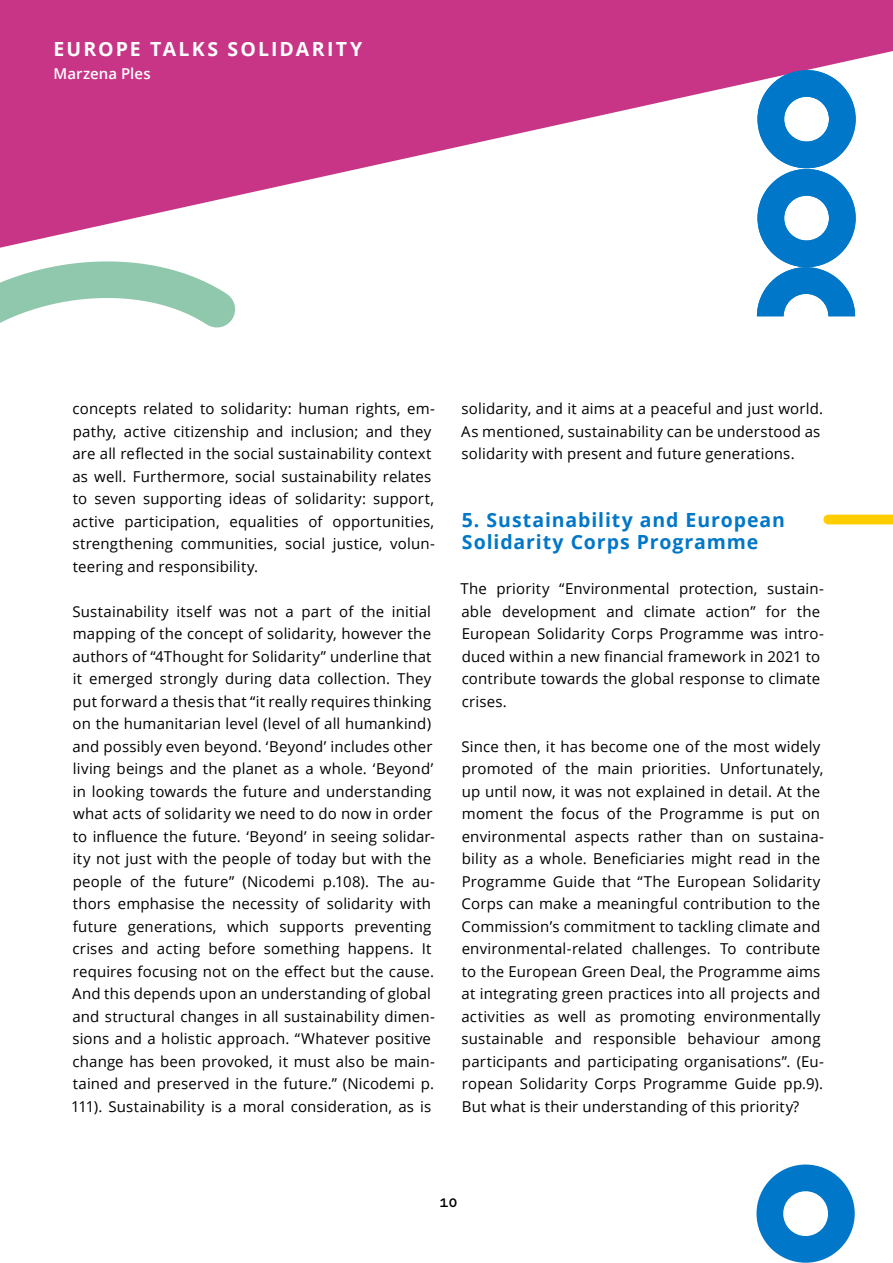
<style>
.page{position:relative;width:893px;height:1263px;background:#fff}
.page>*{position:absolute;margin:0;border:0;box-sizing:border-box;transform-origin:0 0}
.t1{font:700 19.5px/22.5px "Open Sans";letter-spacing:.045em;color:#0077c8}
.t2{font:700 19.5px "Open Sans";letter-spacing:.11em;color:#fff}
.t3{font:15px/22.5px "Open Sans";letter-spacing:.01em;color:#000}
.t4{font:600 15px "Open Sans";letter-spacing:.005em;color:#fff}
.t5{font:700 15px "Pitch";color:#000}
</style>
<div class="page">
<svg style="left:756px;top:1164px;width:99px;height:99px"></svg>
<svg style="left:0;top:261px;width:236px;height:67px"></svg>
<svg style="left:0;top:0;width:893px;height:248px;fill:#c83486"></svg>
<svg style="left:757px;top:70px;width:99px;height:246px"></svg>
<svg style="left:823px;top:515px;width:70px;height:9px"></svg>
<h1 class="t2" style="left:54px;top:41px;width:310px">EUROPE TALKS SOLIDARITY</h1>
<p class="t4" style="left:54px;top:67px;width:99px">Marzena Ples</p>
<p class="t3" style="left:72px;top:399px;width:364px">concepts related to solidarity: human rights, em&shy;pathy, active citizenship and inclusion; and they are all reflected in the social sustainability context as well. Furthermore, social sustainability relates to seven supporting ideas of solidarity: support, active participation, equalities of opportunities, strengthening communities, social justice, volun&shy;teering and responsibility.</p>
<p class="t3" style="left:71px;top:601px;width:365px">Sustainability itself was not a part of the initial mapping of the concept of solidarity, however the authors of “4Thought for Solidarity” underline that it emerged strongly during data collection. They put forward a thesis that “it really requires thinking on the humanitarian level (level of all humankind) and possibly even beyond. ‘Beyond’ includes other living beings and the planet as a whole. ‘Beyond’ in looking towards the future and understanding what acts of solidarity we need to do now in order to influence the future. ‘Beyond’ in seeing solidar&shy;ity not just with the people of today but with the people of the future” (Nicodemi p.108). The au&shy;thors emphasise the necessity of solidarity with future generations, which supports preventing crises and acting before something happens. It requires focusing not on the effect but the cause.<br>And this depends upon an understanding of global and structural changes in all sustainability dimen&shy;sions and a holistic approach. “Whatever positive change has been provoked, it must also be main&shy;tained and preserved in the future.” (Nicodemi p.<br>111). Sustainability is a moral consideration, as is</p>
<p class="t3" style="left:461px;top:399px;width:363px">solidarity, and it aims at a peaceful and just world.<br>As mentioned, sustainability can be understood as solidarity with present and future generations.</p>
<h1 class="t1" style="left:462px;top:510px;width:325px">5. Sustainability and European<br>Solidarity Corps Programme</h1>
<p class="t3" style="left:460px;top:579px;width:365px">The priority “Environmental protection, sustain&shy;able development and climate action” for the European Solidarity Corps Programme was intro&shy;duced within a new financial framework in 2021 to contribute towards the global response to climate crises.</p>
<p class="t3" style="left:461px;top:736px;width:364px">Since then, it has become one of the most widely promoted of the main priorities. Unfortunately, up until now, it was not explained in detail. At the moment the focus of the Programme is put on environmental aspects rather than on sustaina&shy;bility as a whole. Beneficiaries might read in the Programme Guide that “The European Solidarity Corps can make a meaningful contribution to the Commission’s commitment to tackling climate and environmental-related challenges. To contribute to the European Green Deal, the Programme aims at integrating green practices into all projects and activities as well as promoting environmentally sustainable and responsible behaviour among participants and participating organisations”. (Eu&shy;ropean Solidarity Corps Programme Guide pp.9).<br>But what is their understanding of this priority?</p>
<p class="t5" style="left:440px;top:1198px;width:19px">10</p>
</div>
